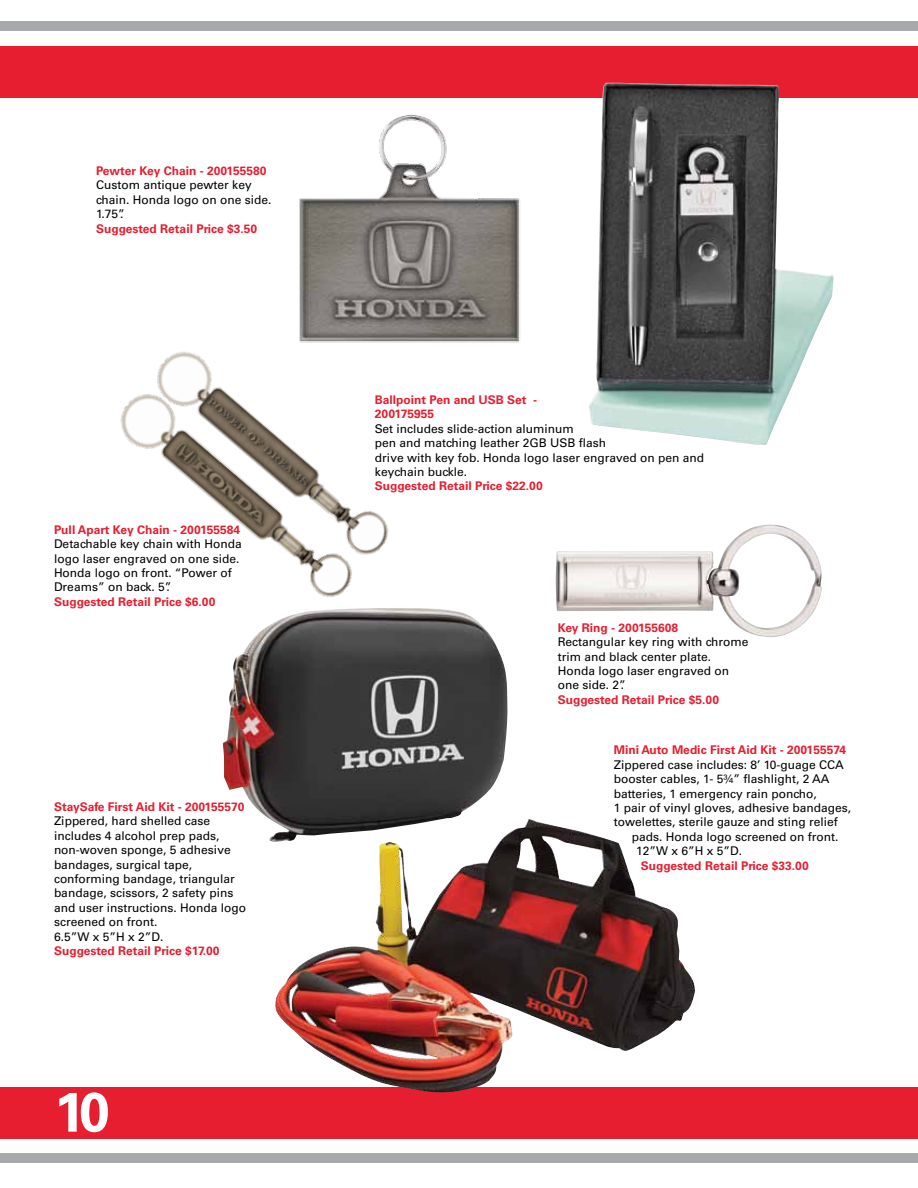
<style>
.page{position:relative;width:918px;height:1188px;background:#fff}
.page>*{position:absolute;margin:0;border:0;box-sizing:border-box;transform-origin:0 0}
.t1{font:700 55.5px "Univers LT Std";color:#fff}
.t2{font:12px/14.4px "Univers LT Std";color:#000}
.t3{font:700 12px/14.4px "Univers LT Std";color:#e61e30}
</style>
<div class="page">
<div style="left:0;top:46px;width:918px;height:51px;background:#e61e30"></div>
<div style="left:0;top:1087px;width:918px;height:52px;background:#e61e30"></div>
<div style="left:0;top:21px;width:918px;height:10px;background:#a7a9ac"></div>
<div style="left:0;top:1153px;width:918px;height:10px;background:#a7a9ac"></div>
<img style="left:121px;top:351px;width:268px;height:246px">
<img style="left:589px;top:83px;width:245px;height:362px">
<img style="left:299px;top:115px;width:221px;height:228px">
<img style="left:223px;top:608px;width:285px;height:234px">
<img style="left:274px;top:819px;width:421px;height:274px">
<img style="left:556px;top:525px;width:266px;height:112px">
<p class="t3" style="left:96px;top:164px;width:172px">Pewter Key Chain - 200155580</p>
<p class="t2" style="left:96px;top:178px;width:177px">Custom antique pewter key chain. Honda logo on one side.<br>1.75”.</p>
<p class="t3" style="left:96px;top:221px;width:163px">Suggested Retail Price $3.50</p>
<p class="t3" style="left:54px;top:522px;width:188px">Pull Apart Key Chain - 200155584</p>
<p class="t2" style="left:54px;top:537px;width:189px">Detachable key chain with Honda logo laser engraved on one side.<br>Honda logo on front. “Power of<br>Dreams” on back. 5”.</p>
<p class="t3" style="left:54px;top:594px;width:163px">Suggested Retail Price $6.00</p>
<p class="t3" style="left:54px;top:800px;width:192px">StaySafe First Aid Kit - 200155570</p>
<p class="t2" style="left:54px;top:814px;width:194px">Zippered, hard shelled case includes 4 alcohol prep pads, non-woven sponge, 5 adhesive bandages, surgical tape, conforming bandage, triangular bandage, scissors, 2 safety pins and user instructions. Honda logo screened on front.<br>6.5”W x 5”H x 2”D.</p>
<p class="t3" style="left:54px;top:944px;width:167px">Suggested Retail Price $17.00</p>
<h1 class="t1" style="left:54px;top:1080px;width:57px">10</h1>
<p class="t3" style="left:375px;top:393px;width:164px">Ballpoint Pen and USB Set -<br>200175955</p>
<p class="t2" style="left:375px;top:422px;width:331px">Set includes slide-action aluminum<br>pen and matching leather 2GB USB flash<br>drive with key fob. Honda logo laser engraved on pen and keychain buckle.</p>
<p class="t3" style="left:375px;top:479px;width:170px">Suggested Retail Price $22.00</p>
<p class="t3" style="left:558px;top:621px;width:122px">Key Ring - 200155608</p>
<p class="t2" style="left:558px;top:635px;width:192px">Rectangular key ring with chrome trim and black center plate.<br>Honda logo laser engraved on one side. 2”.</p>
<p class="t3" style="left:558px;top:693px;width:163px">Suggested Retail Price $5.00</p>
<p class="t3" style="left:614px;top:743px;width:234px">Mini Auto Medic First Aid Kit - 200155574</p>
<p class="t2" style="left:614px;top:758px;width:239px">Zippered case includes: 8’ 10-guage CCA booster cables, 1- 5¾” flashlight, 2 AA batteries, 1 emergency rain poncho,<br>1 pair of vinyl gloves, adhesive bandages, towelettes, sterile gauze and sting relief</p>
<p class="t2" style="left:636px;top:830px;width:204px;text-indent:-4px">pads. Honda logo screened on front.<br>12”W x 6”H x 5”D.</p>
<p class="t3" style="left:641px;top:858px;width:170px">Suggested Retail Price $33.00</p>
</div>
